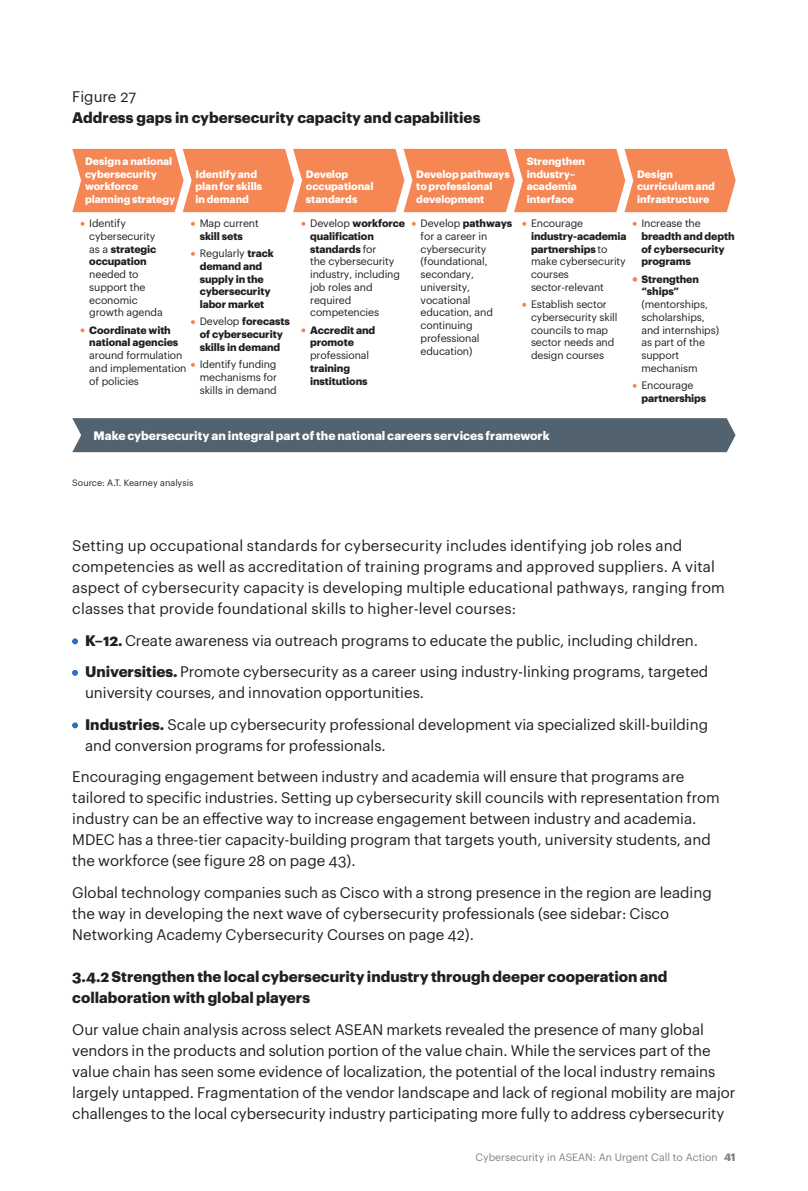
<style>
.page{position:relative;width:808px;height:1191px;background:#fff}
.page>*{position:absolute;margin:0;border:0;box-sizing:border-box;transform-origin:0 0}
.t1{font:15px/21px "Graphik";color:#231f20}
.t2{font:700 15px/21px "Graphik";color:#231f20}
.t3{font:700 12px "Graphik";color:#fff}
.t4{font:10.5px/12.8px "Graphik";letter-spacing:-.01em;color:#231f20}
.t5{font:700 10.5px/12.8px "Graphik";letter-spacing:-.01em;color:#231f20}
.t6{font:700 10.5px/12.6px "Graphik";color:#fff}
.t7{font:10.5px "Graphik";color:#808285}
.t8{font:9px "Graphik";color:#231f20}
.s1{color:#f58754}
.s2{font-weight:700}
.s3{font-weight:400;color:#f58754}
.s4{font-weight:400}
.s5{font-weight:700;color:#2a70b8}
</style>
<div class="page">
<svg style="left:72px;top:638px;width:6px;height:6px"></svg>
<svg style="left:72px;top:670px;width:6px;height:6px"></svg>
<svg style="left:72px;top:722px;width:6px;height:6px"></svg>
<div style="left:72px;top:418px;width:663px;height:34px;background:#52626f"></div>
<svg style="left:81px;top:222px;width:3px;height:4px"></svg>
<svg style="left:81px;top:328px;width:3px;height:4px"></svg>
<svg style="left:191px;top:222px;width:4px;height:4px"></svg>
<svg style="left:191px;top:252px;width:4px;height:4px"></svg>
<svg style="left:191px;top:320px;width:4px;height:4px"></svg>
<svg style="left:191px;top:363px;width:4px;height:4px"></svg>
<svg style="left:301px;top:222px;width:4px;height:4px"></svg>
<svg style="left:301px;top:328px;width:4px;height:4px"></svg>
<svg style="left:412px;top:222px;width:4px;height:4px"></svg>
<svg style="left:522px;top:222px;width:4px;height:4px"></svg>
<svg style="left:522px;top:303px;width:4px;height:4px"></svg>
<svg style="left:72px;top:149px;width:664px;height:63px;background:#f58f60"></svg>
<svg style="left:633px;top:222px;width:4px;height:4px"></svg>
<svg style="left:632px;top:277px;width:5px;height:5px"></svg>
<svg style="left:633px;top:384px;width:4px;height:4px"></svg>
<p class="t1" style="left:72px;top:85px;width:65px">Figure 27</p>
<p class="t2" style="left:72px;top:106px;width:410px">Address gaps in cybersecurity capacity and capabilities</p>
<p class="t6" style="left:85px;top:154px;width:92px">Design a national cybersecurity workforce planning strategy</p>
<p class="t6" style="left:195px;top:166px;width:68px">Identify and plan for skills in demand</p>
<p class="t4" style="left:200px;top:216px;width:61px;text-indent:-8px"><span class="s1">•</span> Map current <span class="s2">skill sets</span></p>
<p class="t5" style="left:191px;top:246px;width:84px;text-align:center"><span class="s3">•</span> <span class="s4">Regularly</span> track demand and supply in the cybersecurity labor market</p>
<p class="t5" style="left:191px;top:314px;width:100px;text-align:center"><span class="s3">•</span> <span class="s4">Develop</span> forecasts of cybersecurity skills in demand</p>
<p class="t4" style="left:200px;top:357px;width:79px;text-align:justify;text-indent:-9px"><span class="s1">•</span> Identify funding mechanisms for skills in demand</p>
<p class="t6" style="left:306px;top:166px;width:69px">Develop occupational standards</p>
<p class="t4" style="left:310px;top:216px;width:96px;text-indent:-9px"><span class="s1">•</span> Develop <span class="s2">workforce qualification standards</span> for<br>the cybersecurity industry, including job roles and required competencies</p>
<p class="t5" style="left:310px;top:322px;width:67px;text-indent:-9px"><span class="s3">•</span> Accredit and promote</p>
<p class="t4" style="left:310px;top:348px;width:61px">professional</p>
<p class="t5" style="left:310px;top:361px;width:59px">training institutions</p>
<p class="t6" style="left:416px;top:166px;width:95px">Develop pathways to professional development</p>
<p class="t4" style="left:421px;top:216px;width:93px;text-indent:-9px"><span class="s1">•</span> Develop <span class="s2">pathways </span>for a career in cybersecurity (foundational, secondary, university, vocational education, and continuing professional education)</p>
<p class="t4" style="left:89px;top:216px;width:68px;text-indent:-9px"><span class="s1">•</span> Identify cybersecurity as a <span class="s2">strategic occupation</span></p>
<p class="t4" style="left:89px;top:267px;width:75px">needed to support the economic growth agenda</p>
<p class="t5" style="left:89px;top:322px;width:90px;text-indent:-9px"><span class="s3">•</span> Coordinate with national agencies</p>
<p class="t4" style="left:89px;top:348px;width:99px">around formulation and implementation of policies</p>
<p class="t6" style="left:527px;top:154px;width:60px">Strengthen industry– academia interface</p>
<p class="t4" style="left:531px;top:216px;width:97px;text-indent:-9px"><span class="s1">•</span> Encourage <span class="s2">industry-academia partnerships</span> to make cybersecurity courses sector-relevant</p>
<p class="t4" style="left:531px;top:297px;width:88px;text-indent:-9px"><span class="s1">•</span> Establish sector cybersecurity skill councils to map sector needs and design courses</p>
<p class="t6" style="left:637px;top:166px;width:79px">Design curriculum and infrastructure</p>
<p class="t5" style="left:641px;top:216px;width:95px;text-indent:-9px"><span class="s3">•</span> <span class="s4">Increase the </span>breadth and depth of cybersecurity programs</p>
<p class="t5" style="left:641px;top:271px;width:59px;text-indent:-9px"><span class="s1">•</span> Strengthen “ships”</p>
<p class="t4" style="left:641px;top:297px;width:79px">(mentorships, scholarships, and internships) as part of the support mechanism</p>
<p class="t5" style="left:641px;top:378px;width:66px;text-indent:-9px"><span class="s3">•</span> <span class="s4">Encourage </span>partnerships</p>
<p class="t3" style="left:94px;top:426px;width:458px">Make cybersecurity an integral part of the national careers services framework</p>
<p class="t8" style="left:72px;top:476px;width:123px">Source: A.T. Kearney analysis</p>
<p class="t1" style="left:72px;top:534px;width:654px">Setting up occupational standards for cybersecurity includes identifying job roles and competencies as well as accreditation of training programs and approved suppliers. A vital aspect of cybersecurity capacity is developing multiple educational pathways, ranging from classes that provide foundational skills to higher-level courses:</p>
<p class="t1" style="left:72px;top:628px;width:625px"><span class="s5">•</span> <span class="s2">K–12.</span> Create awareness via outreach programs to educate the public, including children.</p>
<p class="t1" style="left:85px;top:660px;width:625px;text-indent:-13px"><span class="s5">•</span> <span class="s2">Universities.</span> Promote cybersecurity as a career using industry-linking programs, targeted university courses, and innovation opportunities.</p>
<p class="t1" style="left:85px;top:712px;width:624px;text-indent:-13px"><span class="s5">•</span> <span class="s2">Industries.</span> Scale up cybersecurity professional development via specialized skill-building and conversion programs for professionals.</p>
<p class="t1" style="left:72px;top:765px;width:649px">Encouraging engagement between industry and academia will ensure that programs are tailored to specific industries. Setting up cybersecurity skill councils with representation from industry can be an effective way to increase engagement between industry and academia.<br>MDEC has a three-tier capacity-building program that targets youth, university students, and the workforce (see figure 28 on page 43).</p>
<p class="t1" style="left:72px;top:880px;width:641px">Global technology companies such as Cisco with a strong presence in the region are leading the way in developing the next wave of cybersecurity professionals (see sidebar: Cisco<br>Networking Academy Cybersecurity Courses on page 42).</p>
<p class="t2" style="left:72px;top:964px;width:597px">3.4.2 Strengthen the local cybersecurity industry through deeper cooperation and collaboration with global players</p>
<p class="t1" style="left:72px;top:1017px;width:665px">Our value chain analysis across select ASEAN markets revealed the presence of many global vendors in the products and solution portion of the value chain. While the services part of the value chain has seen some evidence of localization, the potential of the local industry remains largely untapped. Fragmentation of the vendor landscape and lack of regional mobility are major challenges to the local cybersecurity industry participating more fully to address cybersecurity</p>
<p class="t7" style="left:475px;top:1149px;width:262px">Cybersecurity in ASEAN: An Urgent Call to Action <span class="s2">41</span></p>
</div>
